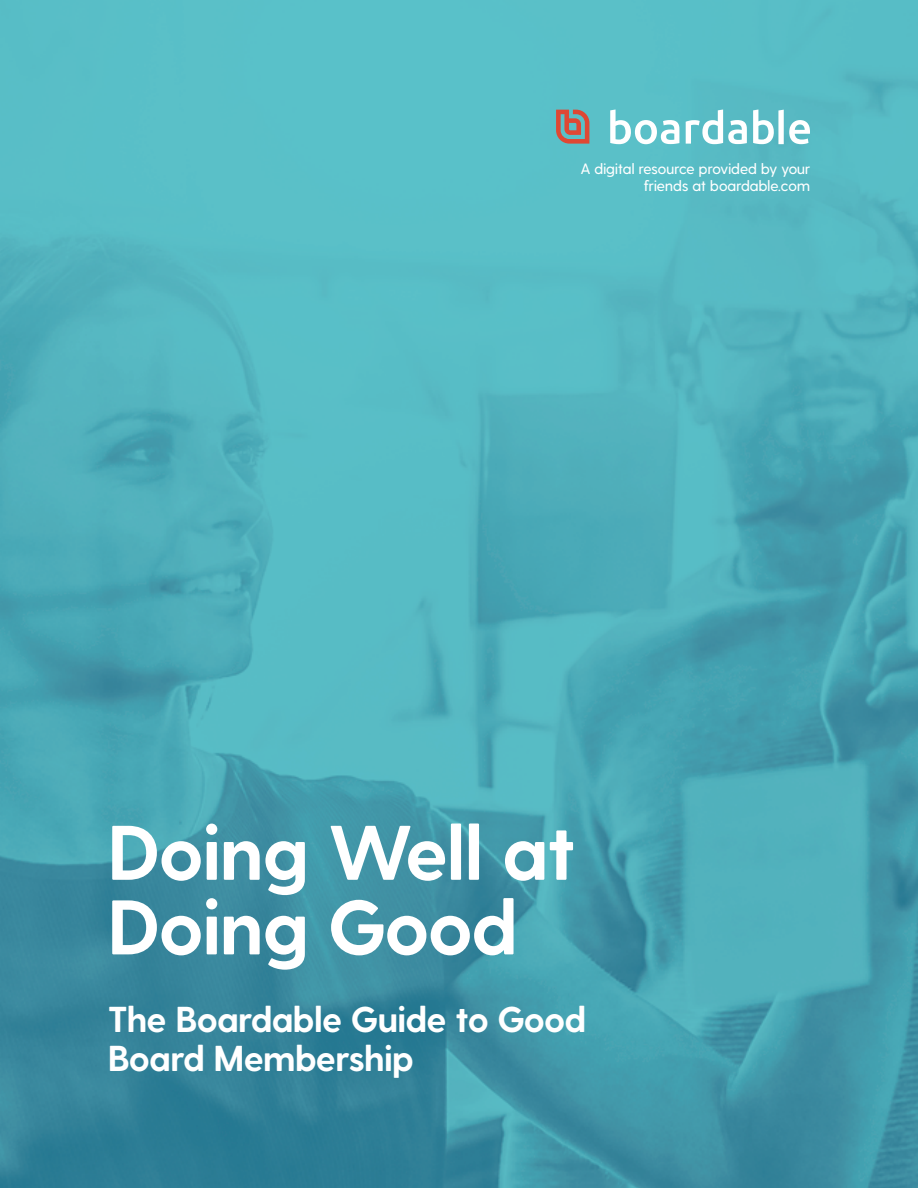
<style>
.page{position:relative;width:918px;height:1188px;background:#fff}
.page>*{position:absolute;margin:0;border:0;box-sizing:border-box;transform-origin:0 0}
.t1{font:700 77.1px/74.6px "Greycliff CF";color:#fff}
.t2{font:700 36px/39px "Greycliff CF";color:#fff}
.t3{font:500 15px/16.5px "Greycliff CF";letter-spacing:.01em;color:#fff;text-align:right}
</style>
<div class="page">
<img style="left:0;top:0;width:918px;height:1188px">
<svg style="left:610px;top:110px;width:69px;height:34px"></svg>
<svg style="left:686px;top:109px;width:61px;height:35px"></svg>
<svg style="left:753px;top:110px;width:57px;height:34px"></svg>
<svg style="left:556px;top:110px;width:33px;height:34px"></svg>
<p class="t3" style="left:581px;top:161px;width:231px">A digital resource provided by your friends at boardable.com</p>
<h1 class="t1" style="left:108px;top:817px;width:469px">Doing Well at<br>Doing Good</h1>
<h2 class="t2" style="left:108px;top:1001px;width:479px">The Boardable Guide to Good<br>Board Membership</h2>
</div>
